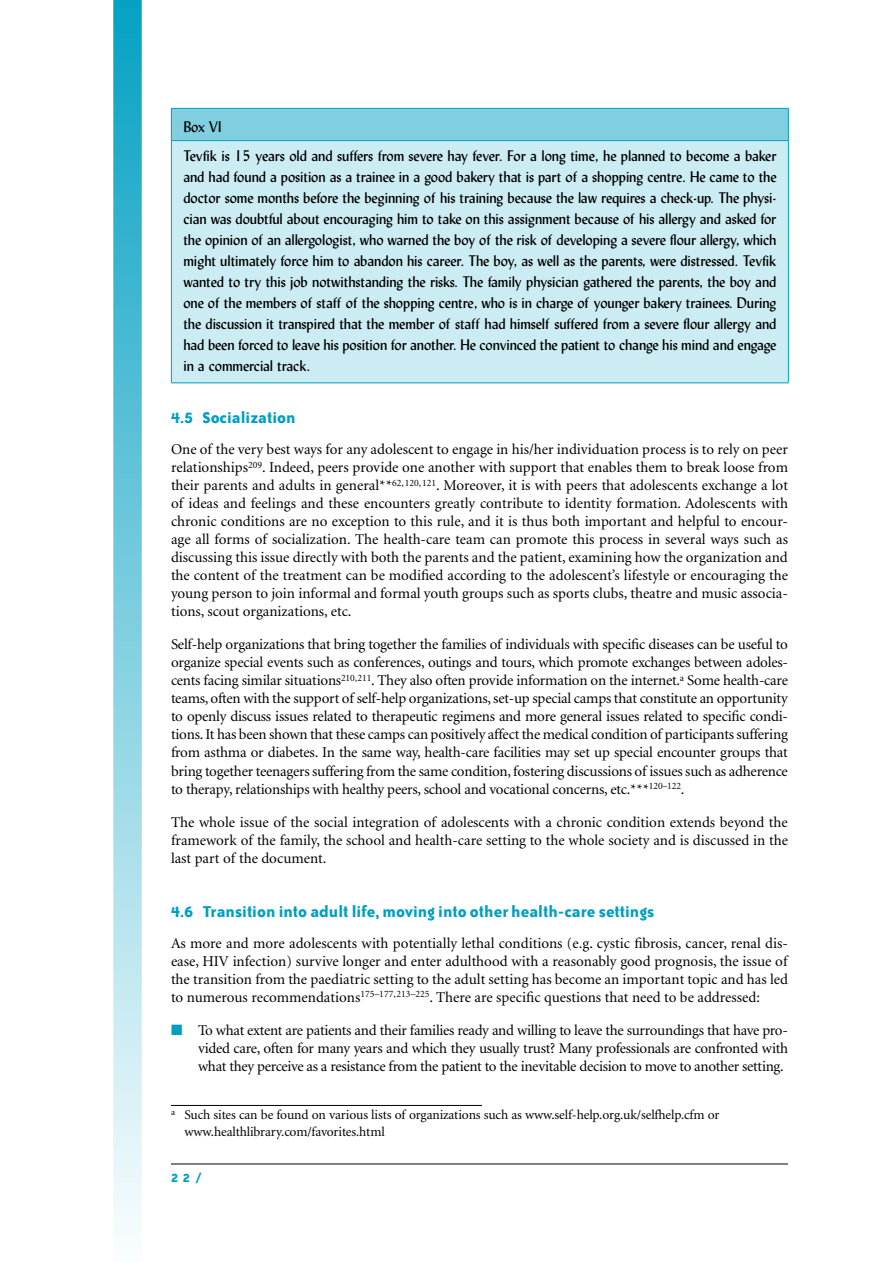
<style>
.page{position:relative;width:893px;height:1263px;background:#fff}
.page>*{position:absolute;margin:0;border:0;box-sizing:border-box;transform-origin:0 0}
.t1{font:700 18px "Bailey Sans ITC Std";color:#009fc2}
.t2{font:15px/18px "Minion";color:#000;text-align:justify}
.t3{font:15px/21px "Lydian";color:#000}
.t4{font:700 14.25px "Bailey Sans ITC Std";color:#009fc2}
.t5{font:13.5px/16.5px "Minion";letter-spacing:-.01em;color:#000}
.s1{color:#009fc2}
</style>
<div class="page">
<div style="left:113px;top:0;width:29px;height:1263px;background:linear-gradient(to bottom,#05a1c3,#fbfefe)"></div>
<hr style="left:171px;top:1163px;width:617px;height:1px;background:#000">
<div style="left:171px;top:108px;width:617px;height:33px;background:#80cfe1"></div>
<div style="left:171px;top:141px;width:617px;height:242px;background:#ccecf3"></div>
<hr style="left:171px;top:109px;width:1px;height:31px;background:#009fc2">
<hr style="left:171px;top:108px;width:618px;height:1px;background:#009fc2">
<hr style="left:788px;top:109px;width:1px;height:31px;background:#009fc2">
<hr style="left:171px;top:141px;width:1px;height:241px;background:#009fc2">
<hr style="left:171px;top:140px;width:618px;height:1px;background:#009fc2">
<hr style="left:788px;top:141px;width:1px;height:241px;background:#009fc2">
<hr style="left:171px;top:382px;width:618px;height:1px;background:#009fc2">
<hr style="left:171px;top:1105px;width:311px;height:1px;background:#000">
<p class="t3" style="left:183px;top:112px;width:594px;line-height:29.2px">Box VI<br>Tevfik is 15 years old and suffers from severe hay fever. For a long time, he planned to become a baker</p>
<p class="t3" style="left:183px;top:166px;width:595px;text-align:justify">and had found a position as a trainee in a good bakery that is part of a shopping centre. He came to the doctor some months before the beginning of his training because the law requires a check-up. The physi&shy;cian was doubtful about encouraging him to take on this assignment because of his allergy and asked for the opinion of an allergologist, who warned the boy of the risk of developing a severe flour allergy, which might ultimately force him to abandon his career. The boy, as well as the parents, were distressed. Tevfik wanted to try this job notwithstanding the risks. The family physician gathered the parents, the boy and one of the members of staff of the shopping centre, who is in charge of younger bakery trainees. During the discussion it transpired that the member of staff had himself suffered from a severe flour allergy and had been forced to leave his position for another. He convinced the patient to change his mind and engage in a commercial track.</p>
<p class="t1" style="left:171px;top:408px;width:126px">4.5 Socialization</p>
<p class="t2" style="left:171px;top:441px;width:618px">One of the very best ways for any adolescent to engage in his/her individuation process is to rely on peer relationships<sup>209</sup>. Indeed, peers provide one another with support that enables them to break loose from their parents and adults in general**<sup>62,120,121</sup>. Moreover, it is with peers that adolescents exchange a lot of ideas and feelings and these encounters greatly contribute to identity formation. Adolescents with chronic conditions are no exception to this rule, and it is thus both important and helpful to encour&shy;age all forms of socialization. The health-care team can promote this process in several ways such as discussing this issue directly with both the parents and the patient, examining how the organization and the content of the treatment can be modified according to the adolescent’s lifestyle or encouraging the young person to join informal and formal youth groups such as sports clubs, theatre and music associa&shy;tions, scout organizations, etc.</p>
<p class="t2" style="left:171px;top:636px;width:618px">Self-help organizations that bring together the families of individuals with specific diseases can be useful to organize special events such as conferences, outings and tours, which promote exchanges between adoles&shy;cents facing similar situations<sup>210,211</sup>. They also often provide information on the internet.<sup>a</sup> Some health-care teams, often with the support of self-help organizations, set-up special camps that constitute an opportunity to openly discuss issues related to therapeutic regimens and more general issues related to specific condi&shy;tions. It has been shown that these camps can positively affect the medical condition of participants suffering from asthma or diabetes. In the same way, health-care facilities may set up special encounter groups that bring together teenagers suffering from the same condition, fostering discussions of issues such as adherence to therapy, relationships with healthy peers, school and vocational concerns, etc.***<sup>120–122</sup>.</p>
<p class="t2" style="left:171px;top:813px;width:618px">The whole issue of the social integration of adolescents with a chronic condition extends beyond the framework of the family, the school and health-care setting to the whole society and is discussed in the last part of the document.</p>
<p class="t1" style="left:171px;top:901px;width:485px">4.6 Transition into adult life, moving into other health-care settings</p>
<p class="t2" style="left:171px;top:935px;width:619px">As more and more adolescents with potentially lethal conditions (e.g. cystic fibrosis, cancer, renal dis&shy;ease, HIV infection) survive longer and enter adulthood with a reasonably good prognosis, the issue of the transition from the paediatric setting to the adult setting has become an important topic and has led to numerous recommendations<sup>175–177,213–225</sup>. There are specific questions that need to be addressed:</p>
<p class="t2" style="left:198px;top:1022px;width:591px;text-indent:-27px"><span class="s1">■</span> To what extent are patients and their families ready and willing to leave the surroundings that have pro&shy;vided care, often for many years and which they usually trust? Many professionals are confronted with what they perceive as a resistance from the patient to the inevitable decision to move to another setting.</p>
<p class="t5" style="left:185px;top:1107px;width:536px;text-indent:-14px"><sup>a</sup> Such sites can be found on various lists of organizations such as www.self-help.org.uk/selfhelp.cfm or www.healthlibrary.com/favorites.html</p>
<p class="t4" style="left:171px;top:1170px;width:32px">22/</p>
</div>
